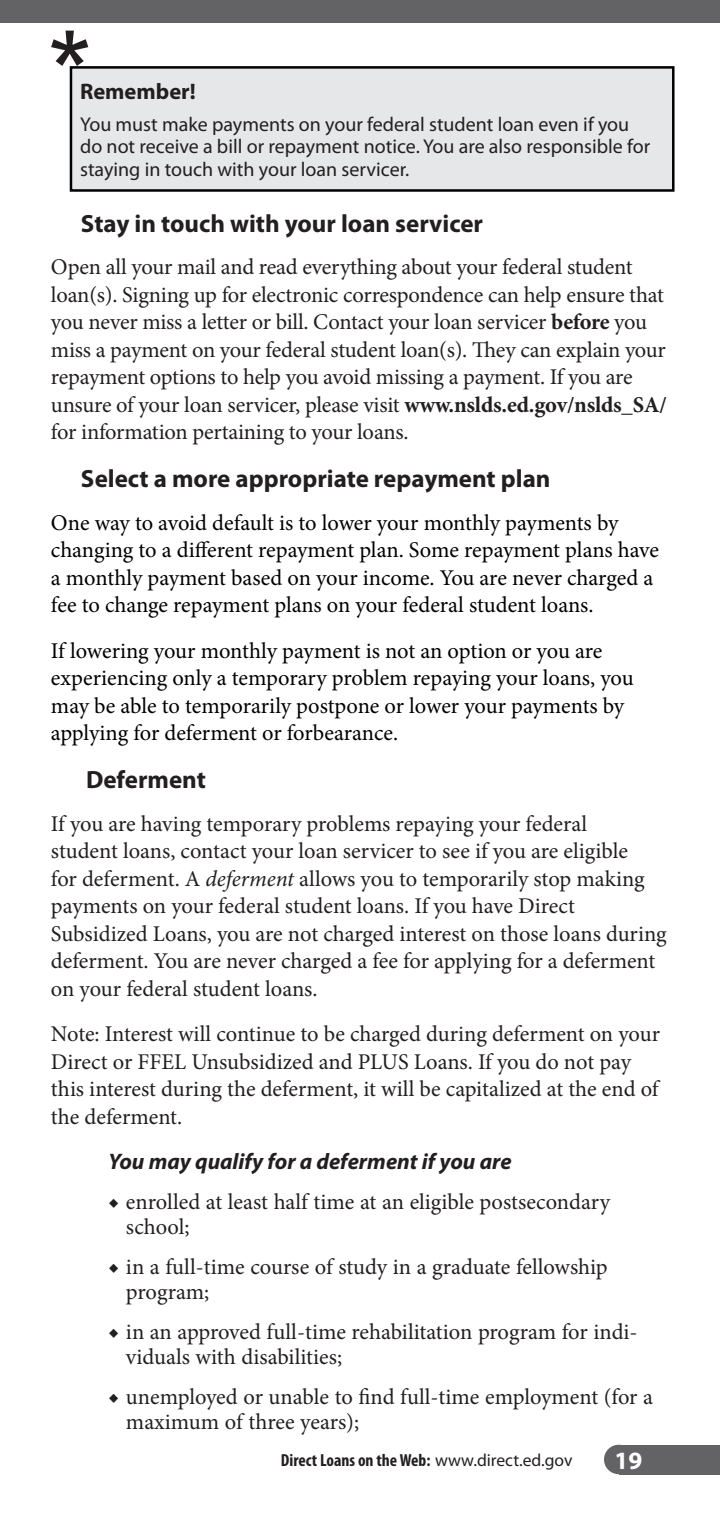
<style>
.page{position:relative;width:720px;height:1530px;background:#fff}
.page>*{position:absolute;margin:0;border:0;box-sizing:border-box;transform-origin:0 0}
.New_Heading_2{font:700 25px "Myriad Pro";color:#231f20}
.t1{font:700 25px "Myriad Pro";color:#fff}
.Body_Text__ID{font:22.5px/27.5px "Minion Pro";letter-spacing:-.01em;color:#231f20}
.Body_Text__ID-2{font:22.5px/27.5px "Minion Pro";letter-spacing:-.005em;color:#000}
.New_List_Level_2_Bul{font:22.5px/25px "Minion Pro";color:#231f20}
.New_Heading_3{font:italic 700 22.5px "Myriad Pro";color:#231f20}
.Insert_Boxed_Head__I{font:700 22.5px "Myriad Pro";color:#231f20}
.Insert_Boxed_Text__I{font:20px/22.5px "Myriad Pro";color:#231f20}
.t2{font:700 condensed 17.5px "Myriad Pro";color:#231f20}
.s1{font-weight:700}
.s2{font-style:italic}
.s3{font-weight:400;font-stretch:normal}
</style>
<div class="page">
<div style="left:619px;top:1445px;width:101px;height:29px;background:#636366"></div>
<div style="left:604px;top:1445px;width:29px;height:29px;background:#636366;border-radius:50%"></div>
<div style="left:0;top:0;width:720px;height:22px;background:#636366"></div>
<div style="left:70px;top:66px;width:605px;height:126px;background:#e6e7e9;border:2px solid #000"></div>
<svg style="left:51px;top:31px;width:37px;height:35px"></svg>
<p class="Insert_Boxed_Head__I" style="left:80px;top:77px;width:117px">Remember!</p>
<p class="Insert_Boxed_Text__I" style="left:80px;top:112px;width:572px">You must make payments on your federal student loan even if you do not receive a bill or repayment notice. You are also responsible for staying in touch with your loan servicer.</p>
<p class="New_Heading_2" style="left:81px;top:207px;width:404px">Stay in touch with your loan servicer</p>
<p class="Body_Text__ID" style="left:51px;top:253px;width:617px">Open all your mail and read everything about your federal student loan(s). Signing up for electronic correspondence can help ensure that you never miss a letter or bill. Contact your loan servicer <span class="s1">before</span> you miss a payment on your federal student loan(s). They can explain your repayment options to help you avoid missing a payment. If you are unsure of your loan servicer, please visit <span class="s1">www.nslds.ed.gov/nslds_SA/ </span>for information pertaining to your loans.</p>
<p class="New_Heading_2" style="left:81px;top:463px;width:471px">Select a more appropriate repayment plan</p>
<p class="Body_Text__ID-2" style="left:51px;top:509px;width:610px">One way to avoid default is to lower your monthly payments by changing to a different repayment plan. Some repayment plans have a monthly payment based on your income. You are never charged a fee to change repayment plans on your federal student loans.</p>
<p class="Body_Text__ID-2" style="left:51px;top:637px;width:584px">If lowering your monthly payment is not an option or you are experiencing only a temporary problem repaying your loans, you may be able to temporarily postpone or lower your payments by applying for deferment or forbearance.</p>
<p class="New_Heading_2" style="left:86px;top:764px;width:121px">Deferment</p>
<p class="Body_Text__ID" style="left:51px;top:810px;width:617px">If you are having temporary problems repaying your federal<br>student loans, contact your loan servicer to see if you are eligible<br>for deferment. A <span class="s2">deferment</span> allows you to temporarily stop making payments on your federal student loans. If you have Direct Subsidized Loans, you are not charged interest on those loans during deferment. You are never charged a fee for applying for a deferment on your federal student loans.</p>
<p class="Body_Text__ID" style="left:51px;top:1020px;width:611px">Note: Interest will continue to be charged during deferment on your Direct or FFEL Unsubsidized and PLUS Loans. If you do not pay this interest during the deferment, it will be capitalized at the end of the deferment.</p>
<p class="New_Heading_3" style="left:109px;top:1147px;width:405px">You may qualify for a deferment if you are</p>
<p class="New_List_Level_2_Bul" style="left:126px;top:1190px;width:486px;text-indent:-18px">◆ enrolled at least half time at an eligible postsecondary school;</p>
<p class="New_List_Level_2_Bul" style="left:126px;top:1255px;width:483px;text-indent:-18px">◆ in a full-time course of study in a graduate fellowship program;</p>
<p class="New_List_Level_2_Bul" style="left:126px;top:1320px;width:513px;text-indent:-18px">◆ in an approved full-time rehabilitation program for indi&shy;viduals with disabilities;</p>
<p class="New_List_Level_2_Bul" style="left:126px;top:1385px;width:529px;text-indent:-18px">◆ unemployed or unable to find full-time employment (for a maximum of three years);</p>
<p class="t2" style="left:281px;top:1449px;width:293px">Direct Loans on the Web: <span class="s3">www.direct.ed.gov</span></p>
<p class="t1" style="left:615px;top:1444px;width:29px">19</p>
</div>
